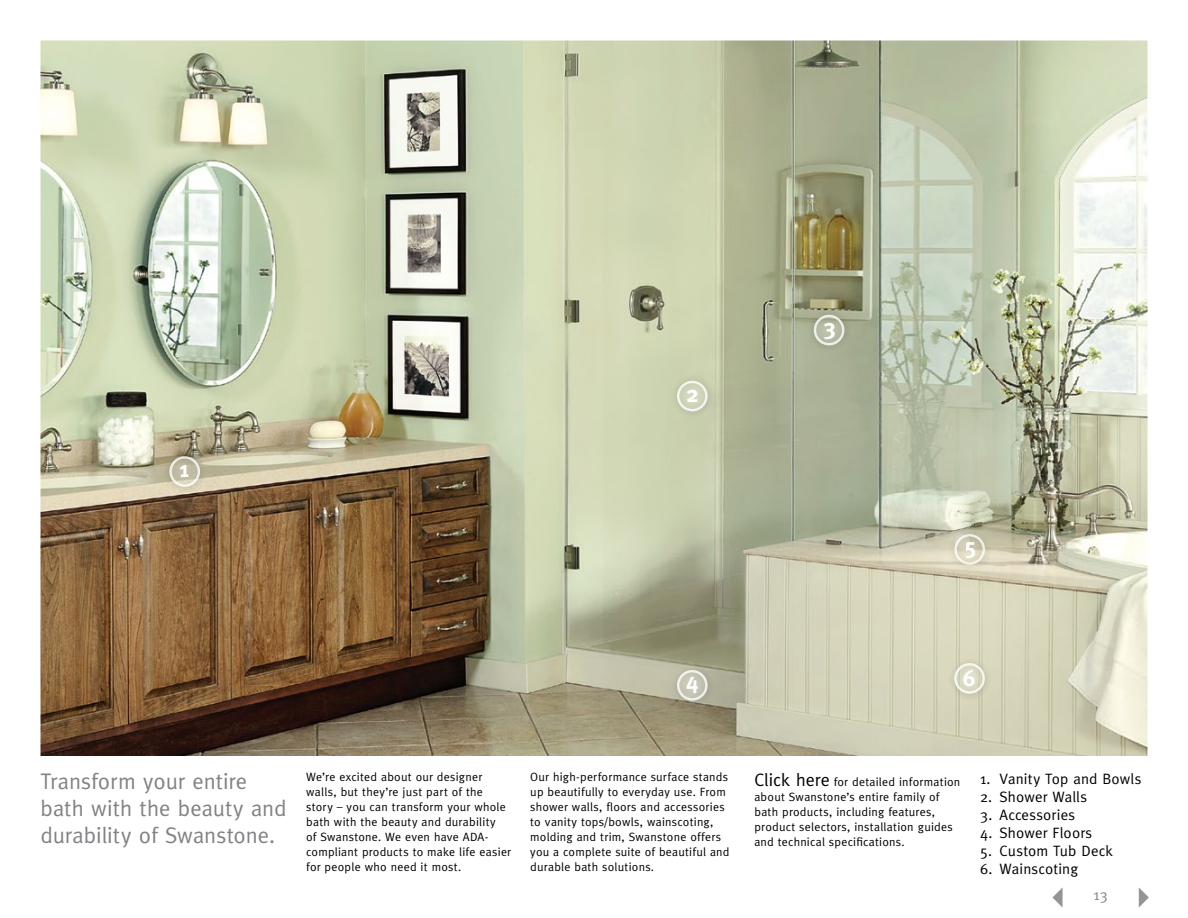
<style>
.page{position:relative;width:1188px;height:918px;background:#fff}
.page>*{position:absolute;margin:0;border:0;box-sizing:border-box;transform-origin:0 0}
.t1{font:700 23.25px "Meta";color:#fff}
.t2{font:22.5px/27px "Meta";color:#808285}
.t3{font:15px "Meta";letter-spacing:.01em;color:#000}
.t4{font:15px "Meta";color:#808285}
.t5{font:12px/15px "Meta";letter-spacing:.02em;color:#000}
.s1{font-size:18px}
</style>
<div class="page">
<img style="left:40px;top:40px;width:1108px;height:716px">
<div style="left:669px;top:373px;width:47px;height:46px;background:#000;opacity:.25"></div>
<div style="left:677px;top:381px;width:31px;height:30px;border:2px solid #fff;border-radius:50%"></div>
<div style="left:669px;top:662px;width:47px;height:47px;background:#000;opacity:.25"></div>
<svg style="left:678px;top:671px;width:28px;height:28px"></svg>
<div style="left:677px;top:670px;width:31px;height:31px;border:2px solid #fff;border-radius:50%"></div>
<div style="left:806px;top:307px;width:47px;height:47px;background:#000;opacity:.25"></div>
<div style="left:814px;top:315px;width:30px;height:30px;border:2px solid #fff;border-radius:50%"></div>
<div style="left:947px;top:655px;width:46px;height:47px;background:#000;opacity:.25"></div>
<div style="left:954px;top:663px;width:31px;height:31px;border:2px solid #fff;border-radius:50%"></div>
<div style="left:947px;top:526px;width:46px;height:47px;background:#000;opacity:.25"></div>
<div style="left:954px;top:534px;width:31px;height:31px;border:2px solid #fff;border-radius:50%"></div>
<div style="left:162px;top:449px;width:46px;height:46px;background:#000;opacity:.25"></div>
<div style="left:169px;top:456px;width:31px;height:31px;border:2px solid #fff;border-radius:50%"></div>
<svg style="left:1139px;top:888px;width:10px;height:19px"></svg>
<svg style="left:1052px;top:887px;width:11px;height:21px"></svg>
<h1 class="t1" style="left:179px;top:456px;width:12px">1</h1>
<h1 class="t1" style="left:686px;top:380px;width:14px">2</h1>
<h1 class="t1" style="left:824px;top:313px;width:14px">3</h1>
<h1 class="t1" style="left:964px;top:532px;width:14px">5</h1>
<h1 class="t1" style="left:686px;top:668px;width:14px">4</h1>
<h1 class="t1" style="left:963px;top:665px;width:14px">6</h1>
<h2 class="t2" style="left:40px;top:768px;width:248px">Transform your entire bath with the beauty and durability of Swanstone.</h2>
<p class="t5" style="left:306px;top:769px;width:206px">We’re excited about our designer walls, but they’re just part of the story – you can transform your whole bath with the beauty and durability<br>of Swanstone. We even have ADA&shy;compliant products to make life easier for people who need it most.</p>
<p class="t5" style="left:530px;top:769px;width:201px">Our high-performance surface stands up beautifully to everyday use. From shower walls, floors and accessories to vanity tops/bowls, wainscoting, molding and trim, Swanstone offers you a complete suite of beautiful and durable bath solutions.</p>
<p class="t5" style="left:754px;top:774px;width:207px"><span class="s1">Click here</span> for detailed information about Swanstone’s entire family of bath products, including features, product selectors, installation guides and technical specifications.</p>
<p class="t3" style="left:980px;top:770px;width:163px">1. Vanity Top and Bowls</p>
<p class="t3" style="left:980px;top:788px;width:109px">2. Shower Walls</p>
<p class="t3" style="left:980px;top:806px;width:97px">3. Accessories</p>
<p class="t3" style="left:980px;top:824px;width:114px">4. Shower Floors</p>
<p class="t3" style="left:980px;top:842px;width:134px">5. Custom Tub Deck</p>
<p class="t3" style="left:980px;top:860px;width:99px">6. Wainscoting</p>
<p class="t4" style="left:1094px;top:886px;width:16px">13</p>
</div>
